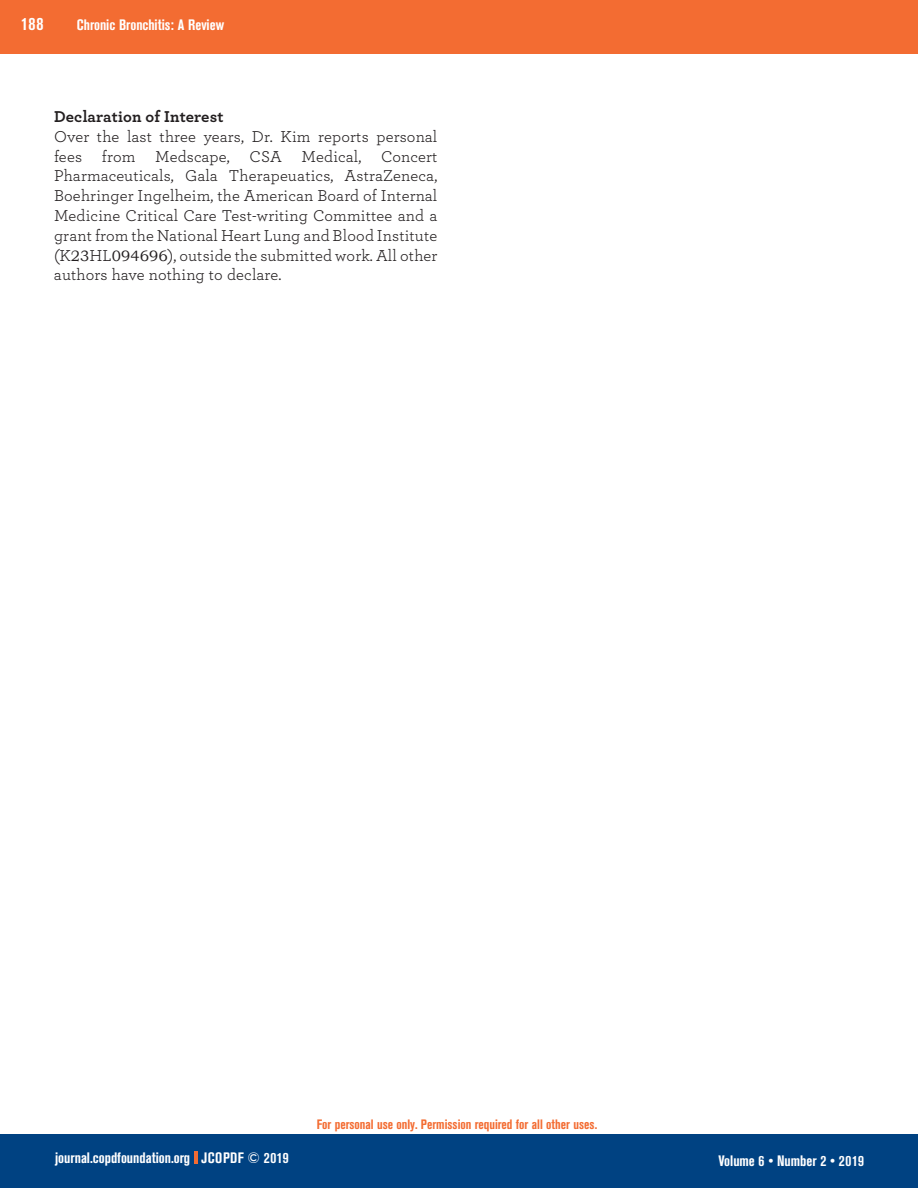
<style>
.page{position:relative;width:918px;height:1188px;background:#fff}
.page>*{position:absolute;margin:0;border:0;box-sizing:border-box;transform-origin:0 0}
.t1{font:700 condensed 18px "Akzidenz Grotesk BE";color:#fff}
.t2{font:16.5px/19.8px "Breathe";letter-spacing:.01em;color:#231f20;text-align:justify}
.t3{font:700 16.5px "Breathe";letter-spacing:.01em;color:#231f20}
.t4{font:700 condensed 15px "Akzidenz Grotesk BE";color:#fff}
.t5{font:700 condensed 13.5px "Akzidenz Grotesk BE";color:#f36c32}
.s1{font-family:"Bookman Old Style";font-size:15px}
</style>
<div class="page">
<div style="left:0;top:1134px;width:918px;height:54px;background:#004282"></div>
<div style="left:0;top:0;width:918px;height:54px;background:#f36c32"></div>
<svg style="left:194px;top:1152px;width:3px;height:12px"></svg>
<p class="t1" style="left:21px;top:13px;width:24px">188</p>
<p class="t4" style="left:77px;top:16px;width:149px">Chronic Bronchitis: A Review</p>
<p class="t3" style="left:54px;top:104px;width:171px">Declaration of Interest</p>
<p class="t2" style="left:54px;top:126px;width:385px">Over the last three years, Dr. Kim reports personal fees from Medscape, CSA Medical, Concert Pharmaceuticals, Gala Therapeuatics, AstraZeneca, Boehringer Ingelheim, the American Board of Internal Medicine Critical Care Test-writing Committee and a grant from the National Heart Lung and Blood Institute (K<span class="s1">23</span>HL<span class="s1">094696</span>), outside the submitted work. All other authors have nothing to declare.</p>
<p class="t5" style="left:317px;top:1117px;width:282px">For personal use only. Permission required for all other uses.</p>
<p class="t4" style="left:55px;top:1149px;width:235px">journal.copdfoundation.org JCOPDF © 2019</p>
<p class="t4" style="left:719px;top:1152px;width:147px">Volume 6 • Number 2 • 2019</p>
</div>
